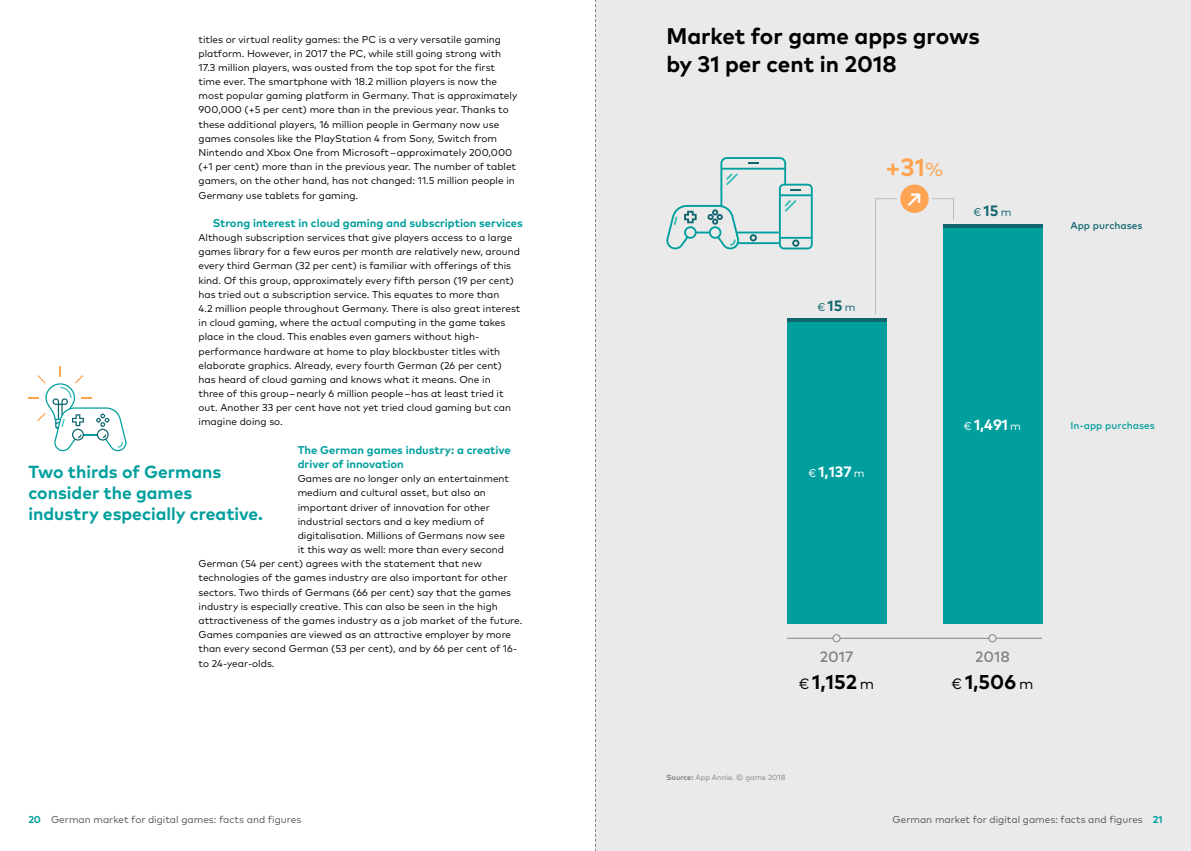
<style>
.page{position:relative;width:1191px;height:851px;background:#fff}
.page>*{position:absolute;margin:0;border:0;box-sizing:border-box;transform-origin:0 0}
.t1{font:700 25px "Mark OT";color:#fea452}
.t2{font:700 22.5px/28.4px "Mark OT";color:#000}
.t3{font:700 20px "Mark OT";color:#000}
.t4{font:700 20px "Mark OT";color:#fff}
.t5{font:700 17.5px/21.2px "Mark OT";color:#009f9e}
.t6{font:700 15px "Mark OT";color:#fff}
.t7{font:500 15px "Mark OT";color:#828484}
.t8{font:700 11.25px/14.1px "Mark OT";color:#009f9e}
.t9{font:11.25px "Mark OT";color:#10656f}
.t10{font:10px/14.1px "Mark OT";color:#000}
.t11{font:10px "Mark OT";color:#545453}
.t12{font:500 10px "Mark OT";color:#009f9e}
.t13{font:500 10px "Mark OT";color:#10656f}
.t14{font:7.5px "Mark OT";color:#828484}
.s1{font-weight:400;font-size:18.75px}
.s2{font-weight:700;font-size:15px}
.s3{font-weight:400;font-size:11.25px}
.s4{font-weight:400;font-size:15px}
.s5{font-weight:700}
.s6{font-weight:700;color:#009f9e}
</style>
<div class="page">
<div style="left:595px;top:0;width:596px;height:850px;background:#ebeaea"></div>
<hr style="left:787px;top:637px;width:255px;height:1px;background:#828484">
<svg style="left:875px;top:198px;width:22px;height:116px"></svg>
<svg style="left:932px;top:198px;width:22px;height:22px"></svg>
<div style="left:900px;top:184px;width:28px;height:29px;background:#fea452;border-radius:50%"></div>
<div style="left:943px;top:227px;width:99px;height:397px;background:#009f9e"></div>
<div style="left:787px;top:321px;width:99px;height:303px;background:#009f9e"></div>
<svg style="left:943px;top:224px;width:99px;height:3px"></svg>
<svg style="left:787px;top:318px;width:99px;height:3px"></svg>
<div style="left:832px;top:634px;width:8px;height:8px;background:#ebeaea;border:1px solid #828484;border-radius:50%"></div>
<div style="left:988px;top:634px;width:8px;height:8px;background:#ebeaea;border:1px solid #828484;border-radius:50%"></div>
<svg style="left:666px;top:157px;width:146px;height:93px"></svg>
<svg style="left:28px;top:366px;width:99px;height:86px"></svg>
<svg style="left:595px;top:0;width:1px;height:850px"></svg>
<p class="t10" style="left:198px;top:32px;width:320px">titles or virtual reality games: the PC is a very versatile gaming platform. However, in 2017 the PC, while still going strong with 17.3 million players, was ousted from the top spot for the first time ever. The smartphone with 18.2 million players is now the most popular gaming platform in Germany. That is approximately 900,000 (+5 per cent) more than in the previous year. Thanks to these additional players, 16 million people in Germany now use games consoles like the PlayStation 4 from Sony, Switch from Nintendo and Xbox One from Microsoft – approximately 200,000 (+1 per cent) more than in the previous year. The number of tablet gamers, on the other hand, has not changed: 11.5 million people in Germany use tablets for gaming.</p>
<p class="t8" style="left:213px;top:215px;width:312px">Strong interest in cloud gaming and subscription services</p>
<p class="t10" style="left:198px;top:230px;width:323px">Although subscription services that give players access to a large games library for a few euros per month are relatively new, around every third German (32 per cent) is familiar with offerings of this kind. Of this group, approximately every fifth person (19 per cent) has tried out a subscription service. This equates to more than<br>4.2 million people throughout Germany. There is also great interest in cloud gaming, where the actual computing in the game takes place in the cloud. This enables even gamers without high&shy;performance hardware at home to play blockbuster titles with elaborate graphics. Already, every fourth German (26 per cent) has heard of cloud gaming and knows what it means. One in<br>three of this group – nearly 6 million people – has at least tried it out. Another 33 per cent have not yet tried cloud gaming but can imagine doing so.</p>
<p class="t8" style="left:298px;top:442px;width:215px">The German games industry: a creative driver of innovation</p>
<p class="t10" style="left:298px;top:471px;width:213px">Games are no longer only an entertainment</p>
<p class="t10" style="left:298px;top:485px;width:190px">medium and cultural asset, but also an</p>
<p class="t10" style="left:298px;top:500px;width:194px">important driver of innovation for other</p>
<p class="t10" style="left:298px;top:514px;width:188px">industrial sectors and a key medium of</p>
<p class="t10" style="left:298px;top:528px;width:209px">digitalisation. Millions of Germans now see</p>
<p class="t10" style="left:298px;top:542px;width:208px">it this way as well: more than every second</p>
<p class="t10" style="left:198px;top:556px;width:285px">German (54 per cent) agrees with the statement that new</p>
<p class="t10" style="left:198px;top:570px;width:310px">technologies of the games industry are also important for other</p>
<p class="t10" style="left:198px;top:585px;width:314px">sectors. Two thirds of Germans (66 per cent) say that the games</p>
<p class="t10" style="left:198px;top:599px;width:301px">industry is especially creative. This can also be seen in the high</p>
<p class="t10" style="left:198px;top:613px;width:325px">attractiveness of the games industry as a job market of the future.</p>
<p class="t10" style="left:198px;top:627px;width:314px">Games companies are viewed as an attractive employer by more</p>
<p class="t10" style="left:198px;top:641px;width:320px">than every second German (53 per cent), and by 66 per cent of 16-</p>
<p class="t10" style="left:198px;top:655px;width:78px">to 24-year-olds.</p>
<h3 class="t5" style="left:28px;top:460px;width:236px">Two thirds of Germans consider the games industry especially creative.</h3>
<h2 class="t2" style="left:666px;top:21px;width:315px">Market for game apps grows by 31 per cent in 2018</h2>
<h1 class="t1" style="left:885px;top:151px;width:59px">+31<span class="s1">%</span></h1>
<h3 class="t4" style="left:904px;top:185px;width:21px">↗</h3>
<p class="t9" style="left:973px;top:205px;width:40px">€ <span class="s2">15</span> m</p>
<p class="t9" style="left:817px;top:299px;width:40px">€ <span class="s2">15</span> m</p>
<h3 class="t6" style="left:808px;top:462px;width:58px"><span class="s3">€</span> 1,137 <span class="s3">m</span></h3>
<h3 class="t6" style="left:964px;top:415px;width:59px"><span class="s3">€</span> 1,491 <span class="s3">m</span></h3>
<p class="t13" style="left:1070px;top:219px;width:74px">App purchases</p>
<p class="t12" style="left:1070px;top:419px;width:86px">In-app purchases</p>
<h3 class="t7" style="left:819px;top:646px;width:35px">2017</h3>
<h3 class="t7" style="left:975px;top:646px;width:36px">2018</h3>
<h3 class="t3" style="left:798px;top:669px;width:77px"><span class="s4">€</span> 1,152 <span class="s4">m</span></h3>
<h3 class="t3" style="left:951px;top:669px;width:83px"><span class="s4">€</span> 1,506 <span class="s4">m</span></h3>
<p class="t14" style="left:666px;top:772px;width:120px"><span class="s5">Source:</span> App Annie. © game 2018</p>
<p class="t11" style="left:28px;top:812px;width:274px"><span class="s6">20</span> German market for digital games: facts and figures</p>
<p class="t11" style="left:892px;top:812px;width:271px">German market for digital games: facts and figures <span class="s6">21</span></p>
</div>
